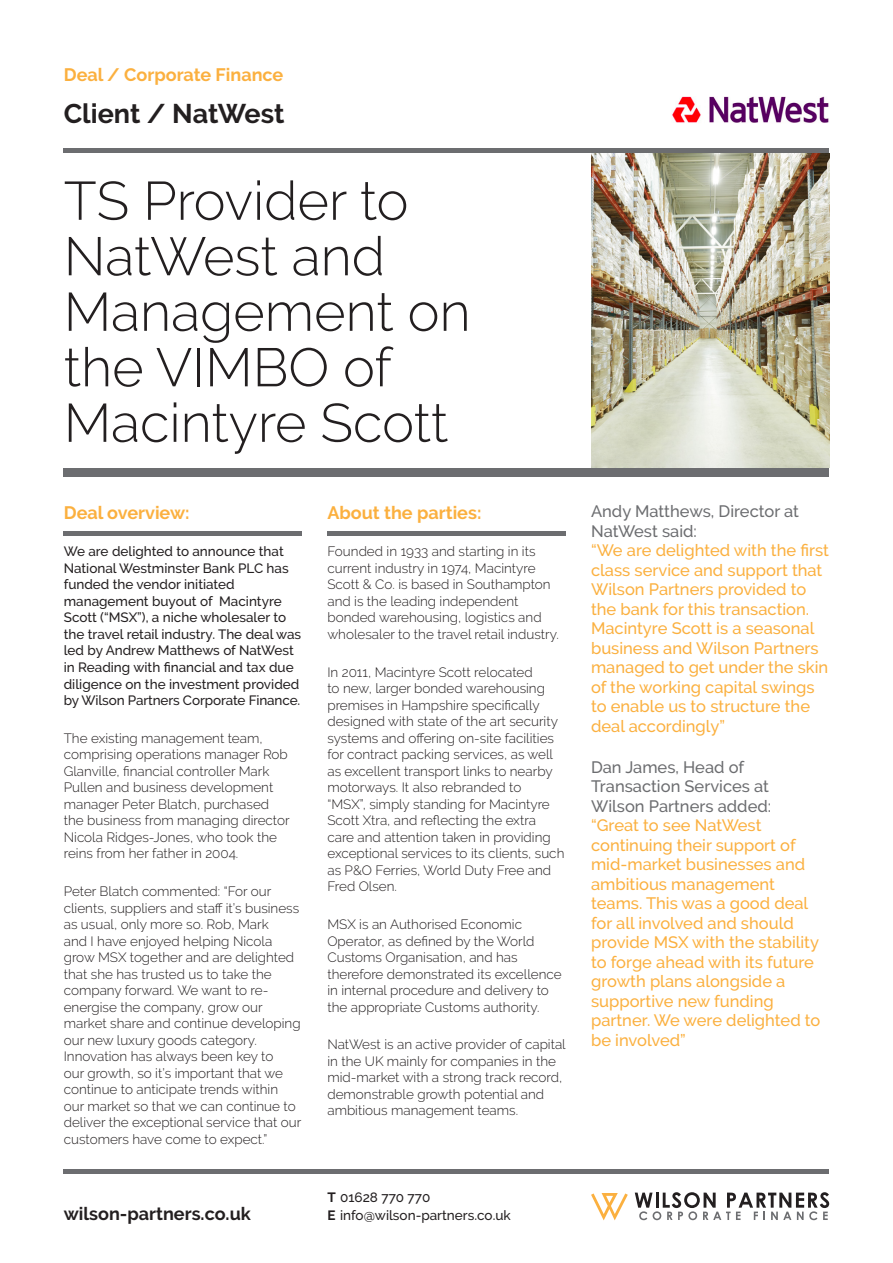
<style>
.page{position:relative;width:893px;height:1263px;background:#fff}
.page>*{position:absolute;margin:0;border:0;box-sizing:border-box;transform-origin:0 0}
.t1{font:300 54px/55.5px "Raleway";color:#231f20}
.t2{font:700 27px "Raleway";color:#231f20}
.t3{font:700 18px "Raleway";color:#fbb03f}
.t4{font:700 18px "Raleway";color:#231f20}
.t5{font:500 16.5px/19.5px "Raleway";color:#fbb03f}
.t6{font:300 13.5px/16.5px "Raleway";color:#231f20}
.t7{font:500 13.5px/16.5px "Raleway";color:#231f20}
.s1{font-weight:700}
.s2{color:#6c6d70}
</style>
<div class="page">
<div style="left:327px;top:531px;width:239px;height:5px;background:#6c6d70"></div>
<div style="left:64px;top:531px;width:238px;height:5px;background:#6c6d70"></div>
<svg style="left:635px;top:1192px;width:194px;height:28px"></svg>
<svg style="left:591px;top:1193px;width:37px;height:27px"></svg>
<div style="left:64px;top:1169px;width:765px;height:5px;background:#6c6d70"></div>
<div style="left:64px;top:468px;width:765px;height:8px;background:#6c6d70"></div>
<img style="left:591px;top:153px;width:238px;height:315px">
<hr style="left:64px;top:149px;width:765px;height:4px;background:#6c6d70">
<img style="left:672px;top:96px;width:157px;height:27px">
<p class="t3" style="left:64px;top:64px;width:221px">Deal / Corporate Finance</p>
<p class="t2" style="left:64px;top:98px;width:222px">Client / NatWest</p>
<p class="t1" style="left:64px;top:173px;width:408px">TS Provider to<br>NatWest and<br>Management on the VIMBO of<br>Macintyre Scott</p>
<p class="t3" style="left:64px;top:502px;width:127px">Deal overview:</p>
<p class="t7" style="left:64px;top:543px;width:239px">We are delighted to announce that National Westminster Bank PLC has funded the vendor initiated management buyout of Macintyre Scott (“MSX”), a niche wholesaler to the travel retail industry. The deal was led by Andrew Matthews of NatWest in Reading with financial and tax due diligence on the investment provided by Wilson Partners Corporate Finance.</p>
<p class="t6" style="left:64px;top:730px;width:227px">The existing management team, comprising operations manager Rob Glanville, financial controller Mark Pullen and business development manager Peter Blatch, purchased the business from managing director Nicola Ridges-Jones, who took the reins from her father in 2004.</p>
<p class="t6" style="left:64px;top:883px;width:239px">Peter Blatch commented: “For our clients, suppliers and staff it’s business as usual, only more so. Rob, Mark<br>and I have enjoyed helping Nicola grow MSX together and are delighted that she has trusted us to take the company forward. We want to re&shy;energise the company, grow our market share and continue developing our new luxury goods category.<br>Innovation has always been key to<br>our growth, so it’s important that we continue to anticipate trends within our market so that we can continue to deliver the exceptional service that our customers have come to expect.”</p>
<p class="t4" style="left:64px;top:1204px;width:189px">wilson-partners.co.uk</p>
<p class="t3" style="left:327px;top:502px;width:156px">About the parties:</p>
<p class="t6" style="left:327px;top:543px;width:233px">Founded in 1933 and starting in its current industry in 1974, Macintyre Scott &amp; Co. is based in Southampton and is the leading independent bonded warehousing, logistics and wholesaler to the travel retail industry.</p>
<p class="t6" style="left:327px;top:664px;width:238px">In 2011, Macintyre Scott relocated<br>to new, larger bonded warehousing premises in Hampshire specifically designed with state of the art security systems and offering on-site facilities for contract packing services, as well as excellent transport links to nearby motorways. It also rebranded to<br>“MSX”, simply standing for Macintyre Scott Xtra, and reflecting the extra care and attention taken in providing exceptional services to its clients, such as P&amp;O Ferries, World Duty Free and Fred Olsen.</p>
<p class="t6" style="left:327px;top:916px;width:236px">MSX is an Authorised Economic Operator, as defined by the World Customs Organisation, and has therefore demonstrated its excellence in internal procedure and delivery to the appropriate Customs authority.</p>
<p class="t6" style="left:327px;top:1036px;width:240px">NatWest is an active provider of capital in the UK mainly for companies in the mid-market with a strong track record, demonstrable growth potential and ambitious management teams.</p>
<p class="t7" style="left:327px;top:1187px;width:185px;line-height:18.8px"><span class="s1">T</span> 01628 770 770<br><span class="s1">E</span> info@wilson-partners.co.uk</p>
<p class="t5" style="left:591px;top:502px;width:239px"><span class="s2">Andy Matthews, Director at<br>NatWest said:<br></span>“We are delighted with the first class service and support that<br>Wilson Partners provided to the bank for this transaction.<br>Macintyre Scott is a seasonal business and Wilson Partners managed to get under the skin of the working capital swings to enable us to structure the deal accordingly”</p>
<p class="t5" style="left:591px;top:757px;width:231px"><span class="s2">Dan James, Head of<br>Transaction Services at<br>Wilson Partners added: </span>“Great to see NatWest continuing their support of mid-market businesses and ambitious management teams. This was a good deal for all involved and should provide MSX with the stability to forge ahead with its future growth plans alongside a supportive new funding partner. We were delighted to be involved”</p>
</div>
